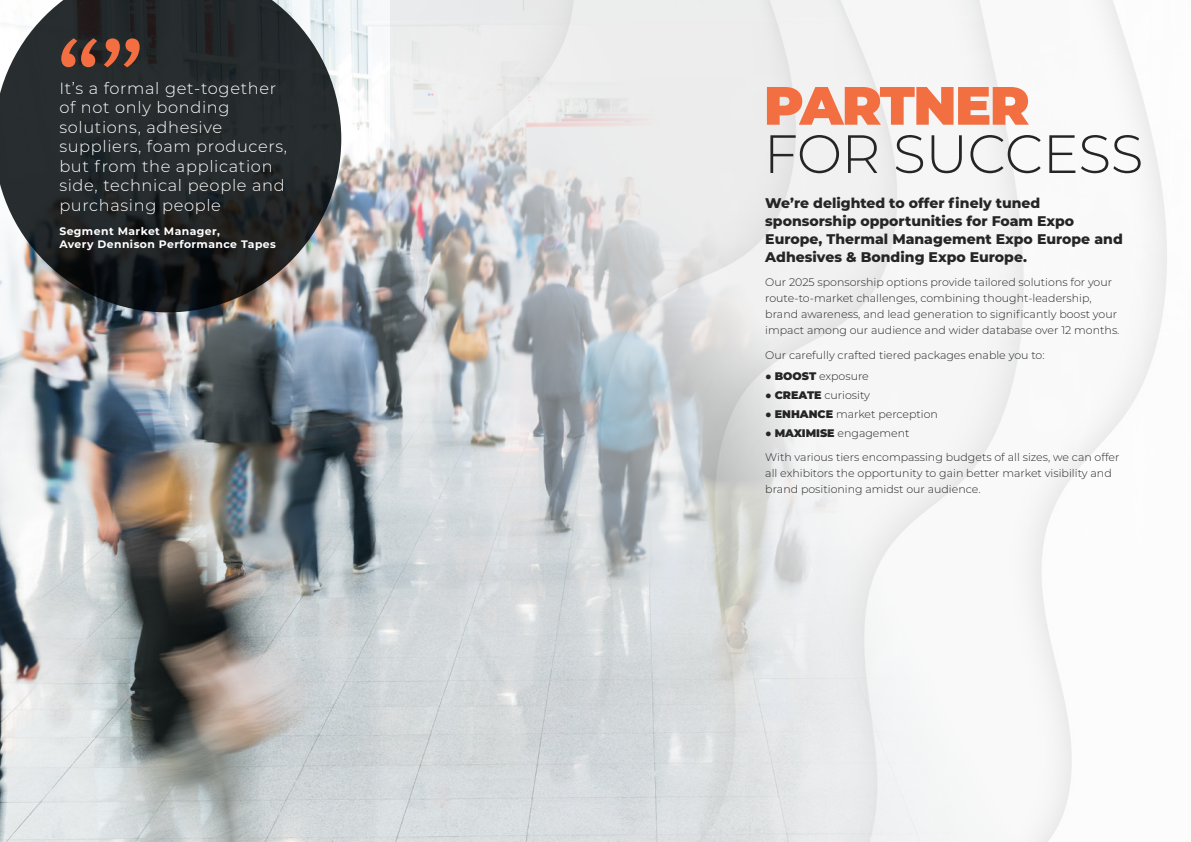
<style>
.page{position:relative;width:1191px;height:842px;background:#fff}
.page>*{position:absolute;margin:0;border:0;box-sizing:border-box;transform-origin:0 0}
.t1{font:120px "Motiva Sans";color:#f36f42}
.t2{font:300 53.9px/48.3px "Montserrat";letter-spacing:-.01em;color:#242524}
.t3{font:300 16.3px/19.5px "Montserrat";letter-spacing:.04em;color:#fff}
.t4{font:800 14px/18px "Montserrat";color:#242524}
.t5{font:300 11px/16px "Montserrat";color:#242524}
.t6{font:700 10.8px/13px "Montserrat";letter-spacing:.04em;color:#fff}
.s1{font-weight:900;color:#f36f42}
.s2{font-family:"Arial";font-weight:400}
.s3{font-weight:900}
</style>
<div class="page">
<img style="left:0;top:0;width:1167px;height:842px">
<svg style="left:0;top:0;width:341px;height:312px;background:#3d4041"></svg>
<p class="t1" style="left:55px;top:-7px;width:48px">“</p>
<p class="t1" style="left:146px;top:112px;width:48px;rotate:-180deg">“</p>
<p class="t3" style="left:59px;top:78px;width:229px">It’s a formal get-together of not only bonding solutions, adhesive suppliers, foam producers, but from the application side, technical people and purchasing people</p>
<p class="t6" style="left:59px;top:224px;width:218px">Segment Market Manager,<br>Avery Dennison Performance Tapes</p>
<p class="t2" style="left:764px;top:80px;width:381px"><span class="s1">PARTNER<br></span>FOR SUCCESS</p>
<p class="t4" style="left:765px;top:193px;width:359px">We’re delighted to offer finely tuned sponsorship opportunities for Foam Expo Europe, Thermal Management Expo Europe and Adhesives &amp; Bonding Expo Europe.</p>
<p class="t5" style="left:765px;top:274px;width:356px">Our 2025 sponsorship options provide tailored solutions for your route-to-market challenges, combining thought-leadership, brand awareness, and lead generation to significantly boost your impact among our audience and wider database over 12 months.</p>
<p class="t5" style="left:765px;top:346px;width:281px">Our carefully crafted tiered packages enable you to:</p>
<p class="t5" style="left:765px;top:368px;width:105px"><span class="s2">●</span> <span class="s3">BOOST</span> exposure</p>
<p class="t5" style="left:765px;top:387px;width:106px"><span class="s2">●</span> <span class="s3">CREATE</span> curiosity</p>
<p class="t5" style="left:765px;top:406px;width:174px"><span class="s2">●</span> <span class="s3">ENHANCE</span> market perception</p>
<p class="t5" style="left:765px;top:425px;width:146px"><span class="s2">●</span> <span class="s3">MAXIMISE</span> engagement</p>
<p class="t5" style="left:765px;top:449px;width:356px">With various tiers encompassing budgets of all sizes, we can offer all exhibitors the opportunity to gain better market visibility and brand positioning amidst our audience.</p>
</div>
